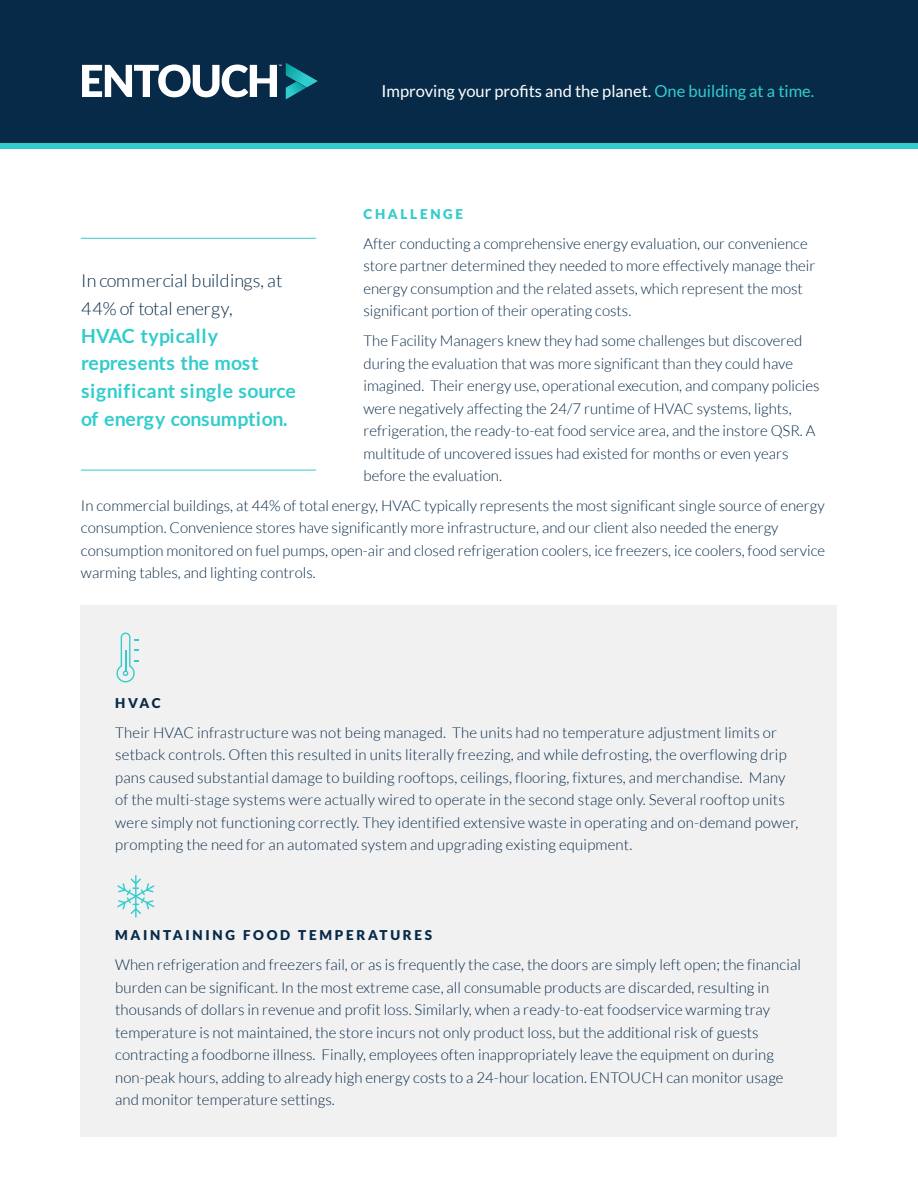
<style>
.page{position:relative;width:918px;height:1188px;background:#fff}
.page>*{position:absolute;margin:0;border:0;box-sizing:border-box;transform-origin:0 0}
.t1{font:700 19.5px/27.8px "Lato";letter-spacing:.015em;color:#3cc}
.t2{font:300 18px/27.8px "Lato";letter-spacing:.005em;color:#072a48}
.t3{font:16.5px "Lato";color:#fff}
.t4{font:300 15px/22.5px "Lato";letter-spacing:.005em;color:#072a48}
.t5{font:900 13.5px "Lato";letter-spacing:.2em;color:#072a48}
.t6{font:900 13.5px "Lato";letter-spacing:.2em;color:#3cc}
.s1{color:#3cc}
</style>
<div class="page">
<div style="left:0;top:0;width:918px;height:149px;background:#072a48"></div>
<div style="left:0;top:143px;width:918px;height:6px;background:#3cc"></div>
<svg style="left:82px;top:63px;width:236px;height:37px"></svg>
<hr style="left:81px;top:238px;width:235px;height:1px;background:#3cc">
<hr style="left:81px;top:470px;width:235px;height:1px;background:#3cc">
<div style="left:81px;top:606px;width:756px;height:531px;background:#f1f1f2"></div>
<hr style="left:135px;top:876px;width:2px;height:41px;background:#3cc">
<svg style="left:117px;top:877px;width:38px;height:38px"></svg>
<svg style="left:116px;top:633px;width:22px;height:49px"></svg>
<p class="t2" style="left:81px;top:268px;width:203px">In commercial buildings, at<br>44% of total energy,</p>
<h1 class="t1" style="left:81px;top:323px;width:216px">HVAC typically represents the most significant single source of energy consumption.</h1>
<p class="t3" style="left:382px;top:81px;width:434px">Improving your profits and the planet. <span class="s1">One building at a time.</span></p>
<p class="t6" style="left:363px;top:209px;width:101px">CHALLENGE</p>
<p class="t4" style="left:363px;top:233px;width:453px">After conducting a comprehensive energy evaluation, our convenience store partner determined they needed to more effectively manage their energy consumption and the related assets, which represent the most significant portion of their operating costs.</p>
<p class="t4" style="left:363px;top:331px;width:458px">The Facility Managers knew they had some challenges but discovered during the evaluation that was more significant than they could have imagined. Their energy use, operational execution, and company policies were negatively affecting the 24/7 runtime of HVAC systems, lights, refrigeration, the ready-to-eat food service area, and the instore QSR. A multitude of uncovered issues had existed for months or even years before the evaluation.</p>
<p class="t4" style="left:81px;top:495px;width:746px">In commercial buildings, at 44% of total energy, HVAC typically represents the most significant single source of energy consumption. Convenience stores have significantly more infrastructure, and our client also needed the energy consumption monitored on fuel pumps, open-air and closed refrigeration coolers, ice freezers, ice coolers, food service warming tables, and lighting controls.</p>
<p class="t5" style="left:115px;top:698px;width:47px">HVAC</p>
<p class="t4" style="left:115px;top:722px;width:685px">Their HVAC infrastructure was not being managed. The units had no temperature adjustment limits or setback controls. Often this resulted in units literally freezing, and while defrosting, the overflowing drip pans caused substantial damage to building rooftops, ceilings, flooring, fixtures, and merchandise. Many of the multi-stage systems were actually wired to operate in the second stage only. Several rooftop units were simply not functioning correctly. They identified extensive waste in operating and on-demand power, prompting the need for an automated system and upgrading existing equipment.</p>
<p class="t5" style="left:115px;top:930px;width:319px">MAINTAINING FOOD TEMPERATURES</p>
<p class="t4" style="left:115px;top:955px;width:687px">When refrigeration and freezers fail, or as is frequently the case, the doors are simply left open; the financial burden can be significant. In the most extreme case, all consumable products are discarded, resulting in thousands of dollars in revenue and profit loss. Similarly, when a ready-to-eat foodservice warming tray temperature is not maintained, the store incurs not only product loss, but the additional risk of guests contracting a foodborne illness. Finally, employees often inappropriately leave the equipment on during non-peak hours, adding to already high energy costs to a 24-hour location. ENTOUCH can monitor usage and monitor temperature settings.</p>
</div>
